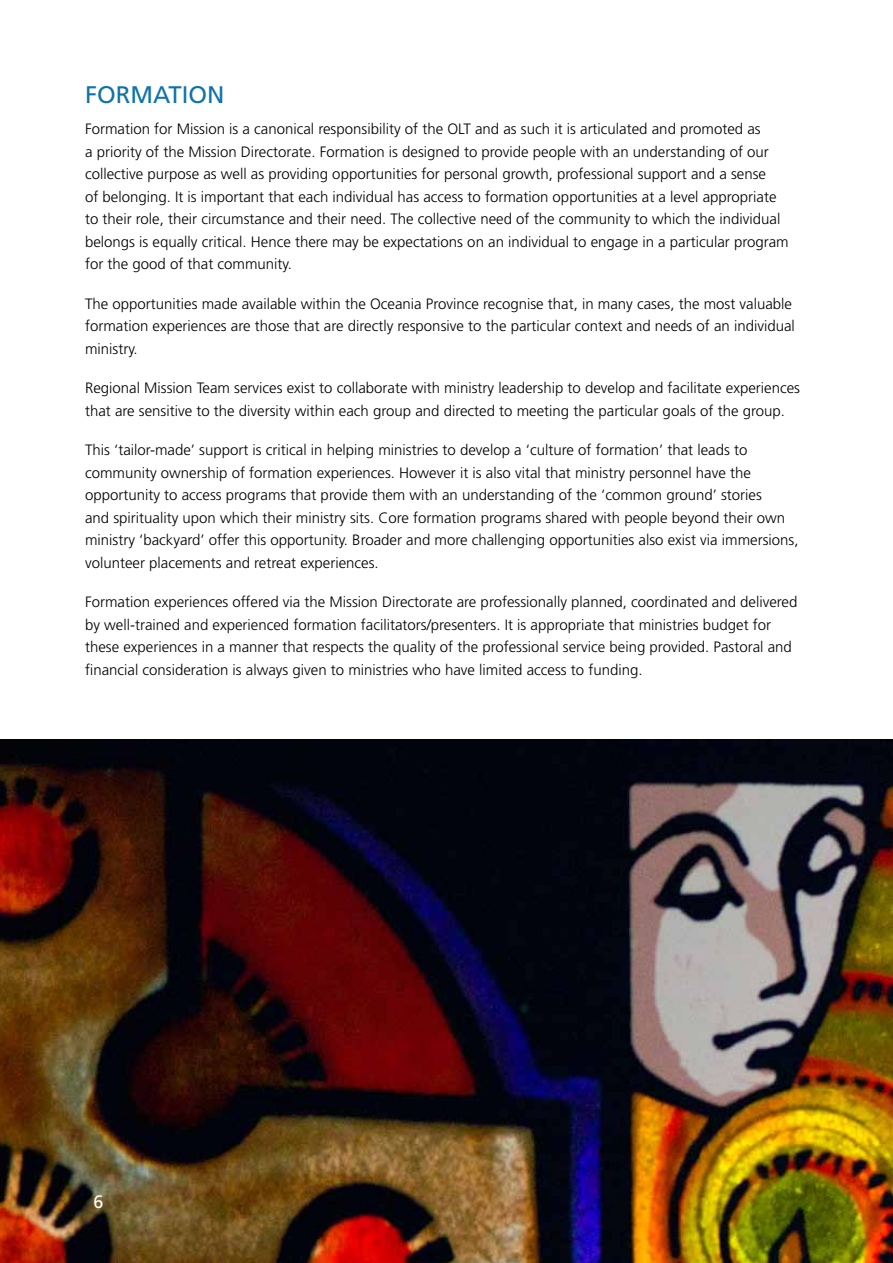
<style>
.page{position:relative;width:893px;height:1263px;background:#fff}
.page>*{position:absolute;margin:0;border:0;box-sizing:border-box;transform-origin:0 0}
.t1{font:24px "Frutiger";color:#0e73aa}
.t2{font:18px "Frutiger";color:#fff}
.t3{font:300 15px/22.5px "Frutiger";color:#000}
</style>
<div class="page">
<img style="left:0;top:740px;width:893px;height:523px">
<h1 class="t1" style="left:85px;top:81px;width:121px">FORMATION</h1>
<p class="t3" style="left:85px;top:118px;width:705px">Formation for Mission is a canonical responsibility of the OLT and as such it is articulated and promoted as<br>a priority of the Mission Directorate. Formation is designed to provide people with an understanding of our collective purpose as well as providing opportunities for personal growth, professional support and a sense<br>of belonging. It is important that each individual has access to formation opportunities at a level appropriate to their role, their circumstance and their need. The collective need of the community to which the individual belongs is equally critical. Hence there may be expectations on an individual to engage in a particular program for the good of that community.</p>
<p class="t3" style="left:85px;top:292px;width:711px">The opportunities made available within the Oceania Province recognise that, in many cases, the most valuable formation experiences are those that are directly responsive to the particular context and needs of an individual ministry.</p>
<p class="t3" style="left:85px;top:377px;width:717px">Regional Mission Team services exist to collaborate with ministry leadership to develop and facilitate experiences that are sensitive to the diversity within each group and directed to meeting the particular goals of the group.</p>
<p class="t3" style="left:85px;top:439px;width:715px">This ‘tailor-made’ support is critical in helping ministries to develop a ‘culture of formation’ that leads to community ownership of formation experiences. However it is also vital that ministry personnel have the opportunity to access programs that provide them with an understanding of the ‘common ground’ stories<br>and spirituality upon which their ministry sits. Core formation programs shared with people beyond their own ministry ‘backyard’ offer this opportunity. Broader and more challenging opportunities also exist via immersions, volunteer placements and retreat experiences.</p>
<p class="t3" style="left:85px;top:591px;width:714px">Formation experiences offered via the Mission Directorate are professionally planned, coordinated and delivered by well-trained and experienced formation facilitators/presenters. It is appropriate that ministries budget for these experiences in a manner that respects the quality of the professional service being provided. Pastoral and financial consideration is always given to ministries who have limited access to funding.</p>
<p class="t2" style="left:94px;top:1191px;width:12px">6</p>
</div>
